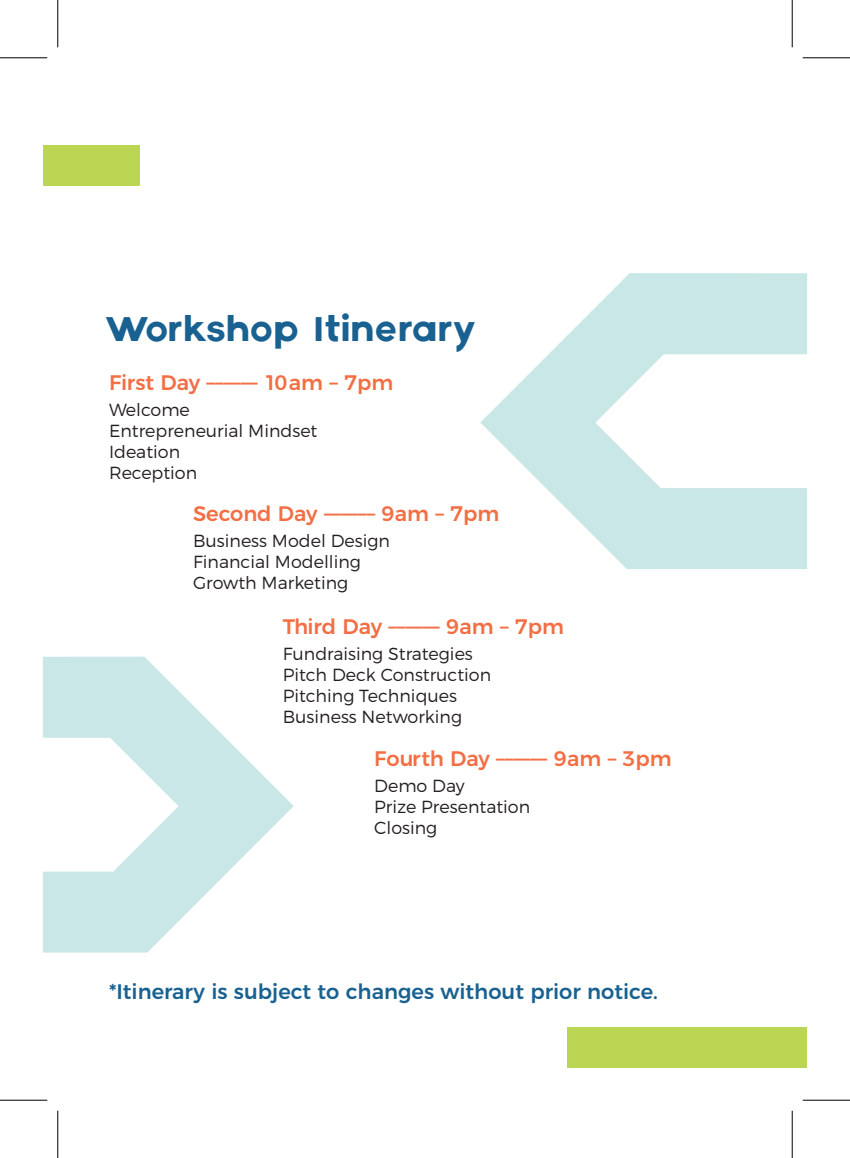
<style>
.page{position:relative;width:850px;height:1158px;background:#fff}
.page>*{position:absolute;margin:0;border:0;box-sizing:border-box;transform-origin:0 0}
.t1{font:36.75px "Axis";letter-spacing:-.04em;color:#186190}
.t2{font:500 21px "Montserrat";color:#f36e43}
.t3{font:500 21px "Montserrat";color:#186190}
.t4{font:300 17.5px/21px "Montserrat";color:#231f20}
</style>
<div class="page">
<svg style="left:480px;top:273px;width:327px;height:296px;fill:#c8e7e6"></svg>
<svg style="left:43px;top:656px;width:251px;height:296px;fill:#c8e7e6"></svg>
<div style="left:43px;top:145px;width:97px;height:41px;background:#bbd653"></div>
<div style="left:567px;top:1026px;width:240px;height:41px;background:#bbd653"></div>
<hr style="left:0;top:57px;width:47px;height:1px;background:#000">
<hr style="left:802px;top:57px;width:48px;height:1px;background:#000">
<hr style="left:0;top:1099px;width:47px;height:1px;background:#000">
<hr style="left:802px;top:1099px;width:48px;height:1px;background:#000">
<hr style="left:57px;top:0;width:1px;height:47px;background:#000">
<hr style="left:57px;top:1110px;width:1px;height:47px;background:#000">
<hr style="left:792px;top:0;width:1px;height:47px;background:#000">
<hr style="left:792px;top:1110px;width:1px;height:47px;background:#000">
<h1 class="t1" style="left:108px;top:307px;width:367px">Workshop Itinerary</h1>
<p class="t2" style="left:109px;top:366px;width:286px">First Day –––––– 10am – 7pm</p>
<p class="t4" style="left:109px;top:399px;width:210px">Welcome<br>Entrepreneurial Mindset<br>Ideation<br>Reception</p>
<p class="t2" style="left:193px;top:497px;width:308px">Second Day –––––– 9am – 7pm</p>
<p class="t4" style="left:193px;top:530px;width:198px">Business Model Design<br>Financial Modelling<br>Growth Marketing</p>
<p class="t2" style="left:283px;top:610px;width:283px">Third Day –––––– 9am – 7pm</p>
<p class="t4" style="left:283px;top:643px;width:210px">Fundraising Strategies<br>Pitch Deck Construction<br>Pitching Techniques<br>Business Networking</p>
<p class="t2" style="left:374px;top:741px;width:299px">Fourth Day –––––– 9am – 3pm</p>
<p class="t4" style="left:374px;top:774px;width:157px">Demo Day<br>Prize Presentation<br>Closing</p>
<p class="t3" style="left:109px;top:974px;width:550px">*Itinerary is subject to changes without prior notice.</p>
</div>
